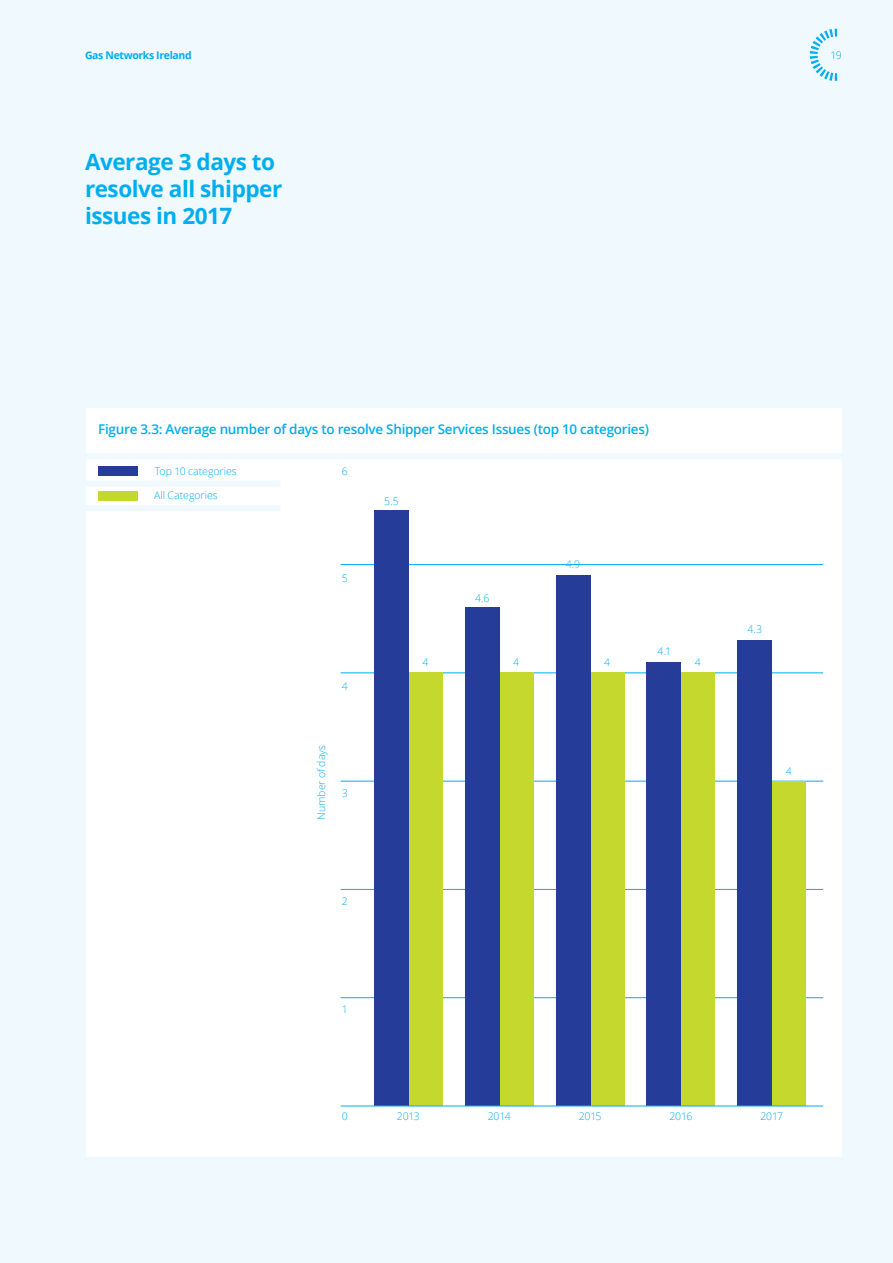
<style>
.page{position:relative;width:893px;height:1263px;background:#eff9fe}
.page>*{position:absolute;margin:0;border:0;box-sizing:border-box;transform-origin:0 0}
.t1{font:700 22.5px/27px "Open Sans";letter-spacing:-.02em;color:#00aeef}
.t2{font:600 13.5px "Open Sans";letter-spacing:-.02em;color:#00aeef}
.t3{font:300 10.5px "Open Sans";letter-spacing:-.005em;color:#00aeef}
.t4{font:700 10.5px "Open Sans";letter-spacing:-.035em;color:#00aeef}
</style>
<div class="page">
<div style="left:86px;top:408px;width:756px;height:749px;background:#fff"></div>
<div style="left:85px;top:505px;width:195px;height:6px;background:#eff9fe"></div>
<div style="left:85px;top:453px;width:757px;height:6px;background:#eff9fe"></div>
<div style="left:98px;top:467px;width:39px;height:9px;background:#253d98"></div>
<div style="left:98px;top:491px;width:39px;height:9px;background:#c4d82e"></div>
<div style="left:85px;top:481px;width:195px;height:6px;background:#eff9fe"></div>
<hr style="left:341px;top:997px;width:482px;height:1px;background:#00aeef">
<hr style="left:341px;top:889px;width:482px;height:1px;background:#00aeef">
<hr style="left:341px;top:781px;width:482px;height:1px;background:#00aeef">
<hr style="left:341px;top:673px;width:482px;height:1px;background:#00aeef">
<hr style="left:341px;top:564px;width:482px;height:1px;background:#00aeef">
<div style="left:408px;top:673px;width:34px;height:433px;background:#c4d82e"></div>
<div style="left:374px;top:510px;width:34px;height:596px;background:#253d98"></div>
<div style="left:499px;top:673px;width:34px;height:433px;background:#c4d82e"></div>
<div style="left:465px;top:608px;width:34px;height:498px;background:#253d98"></div>
<div style="left:590px;top:673px;width:34px;height:433px;background:#c4d82e"></div>
<div style="left:556px;top:575px;width:34px;height:531px;background:#253d98"></div>
<div style="left:681px;top:673px;width:34px;height:433px;background:#c4d82e"></div>
<div style="left:647px;top:662px;width:34px;height:444px;background:#253d98"></div>
<div style="left:772px;top:781px;width:34px;height:325px;background:#c4d82e"></div>
<div style="left:738px;top:640px;width:34px;height:466px;background:#253d98"></div>
<hr style="left:341px;top:1106px;width:482px;height:1px;background:#00aeef">
<svg style="left:810px;top:29px;width:27px;height:52px"></svg>
<p class="t4" style="left:85px;top:48px;width:108px">Gas Networks Ireland</p>
<p class="t3" style="left:830px;top:48px;width:13px">19</p>
<h1 class="t1" style="left:85px;top:148px;width:199px">Average 3 days to resolve all shipper issues in 2017</h1>
<p class="t2" style="left:98px;top:420px;width:552px">Figure 3.3: Average number of days to resolve Shipper Services Issues (top 10 categories)</p>
<p class="t3" style="left:155px;top:464px;width:84px">Top 10 categories</p>
<p class="t3" style="left:154px;top:488px;width:65px">All Categories</p>
<p class="t3" style="left:342px;top:464px;width:7px">6</p>
<p class="t3" style="left:384px;top:494px;width:16px">5.5</p>
<p class="t3" style="left:342px;top:571px;width:7px">5</p>
<p class="t3" style="left:342px;top:679px;width:7px">4</p>
<p class="t3" style="left:314px;top:820px;width:76px;rotate:-90deg">Number of days</p>
<p class="t3" style="left:342px;top:786px;width:7px">3</p>
<p class="t3" style="left:342px;top:894px;width:7px">2</p>
<p class="t3" style="left:475px;top:591px;width:16px">4.6</p>
<p class="t3" style="left:566px;top:557px;width:16px">4.9</p>
<p class="t3" style="left:658px;top:644px;width:15px">4.1</p>
<p class="t3" style="left:422px;top:655px;width:7px">4</p>
<p class="t3" style="left:513px;top:655px;width:7px">4</p>
<p class="t3" style="left:604px;top:655px;width:7px">4</p>
<p class="t3" style="left:695px;top:655px;width:7px">4</p>
<p class="t3" style="left:747px;top:622px;width:16px">4.3</p>
<p class="t3" style="left:786px;top:764px;width:7px">4</p>
<p class="t3" style="left:342px;top:1001px;width:7px">1</p>
<p class="t3" style="left:342px;top:1109px;width:7px">0</p>
<p class="t3" style="left:397px;top:1109px;width:24px">2013</p>
<p class="t3" style="left:488px;top:1109px;width:25px">2014</p>
<p class="t3" style="left:579px;top:1109px;width:24px">2015</p>
<p class="t3" style="left:669px;top:1109px;width:25px">2016</p>
<p class="t3" style="left:760px;top:1109px;width:24px">2017</p>
</div>
